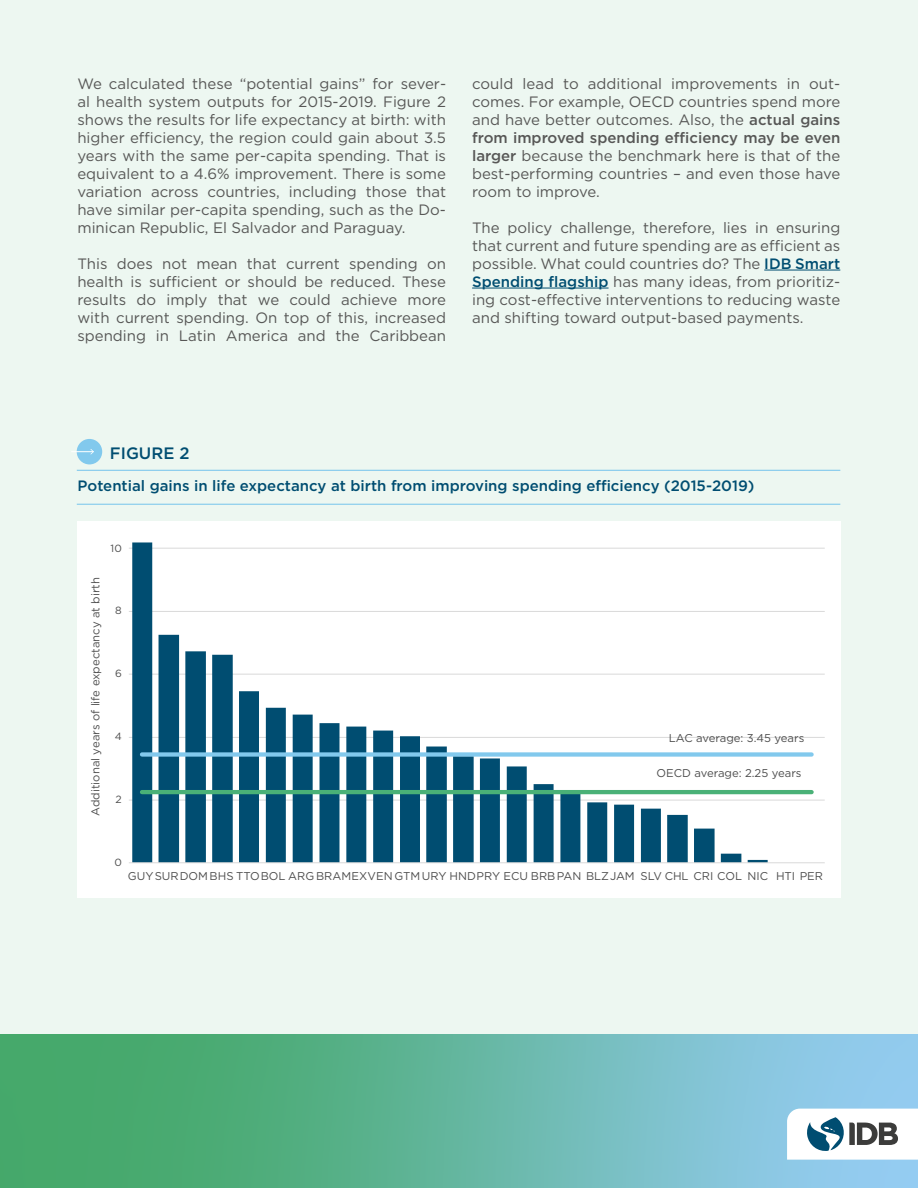
<style>
.page{position:relative;width:918px;height:1188px;background:#edf7f1}
.page>*{position:absolute;margin:0;border:0;box-sizing:border-box;transform-origin:0 0}
.t1{font:500 16.5px "Gotham";color:#004d71}
.t2{font:15px/18px "Gotham";color:#575756;text-align:justify}
.t3{font:500 15px "Gotham";color:#004d71}
.t4{font:11.25px "Gotham";color:#4d4d4d}
.t5{font:10.5px "Gotham";color:#4d4d4d}
.s1{font-weight:500}
.s2{font-weight:500;color:#004d71}
</style>
<div class="page">
<img style="left:0;top:1035px;width:918px;height:153px">
<svg style="left:787px;top:1109px;width:131px;height:51px;background:#cdd6da"></svg>
<div style="left:77px;top:439px;width:25px;height:25px;background:#82c9ed;border-radius:50%"></div>
<svg style="left:72px;top:449px;width:22px;height:6px"></svg>
<hr style="left:77px;top:470px;width:763px;height:1px;background:#82c9ed">
<hr style="left:77px;top:504px;width:763px;height:1px;background:#82c9ed">
<hr style="left:764px;top:270px;width:76px;height:1px;background:#004d71">
<hr style="left:472px;top:288px;width:137px;height:1px;background:#004d71">
<div style="left:77px;top:521px;width:763px;height:377px;background:#fff"></div>
<hr style="left:129px;top:800px;width:696px;height:1px;background:#d9d9d9">
<hr style="left:129px;top:737px;width:696px;height:1px;background:#d9d9d9">
<hr style="left:129px;top:674px;width:696px;height:1px;background:#d9d9d9">
<hr style="left:129px;top:611px;width:696px;height:1px;background:#d9d9d9">
<hr style="left:129px;top:548px;width:696px;height:1px;background:#d9d9d9">
<svg style="left:132px;top:542px;width:636px;height:320px"></svg>
<hr style="left:129px;top:862px;width:696px;height:1px;background:#d9d9d9">
<div style="left:142px;top:752px;width:670px;height:5px;background:#82c9ed"></div>
<hr style="left:142px;top:790px;width:670px;height:4px;background:#4ab177">
<p class="t2" style="left:77px;top:74px;width:370px">We calculated these “potential gains” for sever&shy;al health system outputs for 2015-2019. Figure 2 shows the results for life expectancy at birth: with higher efficiency, the region could gain about 3.5 years with the same per-capita spending. That is equivalent to a 4.6% improvement. There is some variation across countries, including those that have similar per-capita spending, such as the Do&shy;minican Republic, El Salvador and Paraguay.</p>
<p class="t2" style="left:77px;top:254px;width:370px">This does not mean that current spending on health is sufficient or should be reduced. These results do imply that we could achieve more with current spending. On top of this, increased spending in Latin America and the Caribbean</p>
<p class="t2" style="left:472px;top:74px;width:370px">could lead to additional improvements in out&shy;comes. For example, OECD countries spend more and have better outcomes. Also, the <span class="s1">actual gains from improved spending efficiency may be even larger</span> because the benchmark here is that of the best-performing countries – and even those have room to improve.</p>
<p class="t2" style="left:472px;top:218px;width:370px">The policy challenge, therefore, lies in ensuring that current and future spending are as efficient as possible. What could countries do? The <span class="s2">IDB Smart Spending flagship</span> has many ideas, from prioritiz&shy;ing cost-effective interventions to reducing waste and shifting toward output-based payments.</p>
<p class="t1" style="left:110px;top:442px;width:81px">FIGURE 2</p>
<p class="t3" style="left:78px;top:476px;width:678px">Potential gains in life expectancy at birth from improving spending efficiency (2015-2019)</p>
<p class="t5" style="left:111px;top:541px;width:13px">10</p>
<p class="t4" style="left:88px;top:816px;width:240px;rotate:-90deg">Additional years of life expectancy at birth</p>
<p class="t5" style="left:115px;top:604px;width:8px">8</p>
<p class="t5" style="left:115px;top:667px;width:8px">6</p>
<p class="t5" style="left:115px;top:730px;width:9px">4</p>
<p class="t5" style="left:116px;top:793px;width:8px">2</p>
<p class="t5" style="left:654px;top:729px;width:133px">Promedio ALC: 3,45 años</p>
<p class="t5" style="left:642px;top:762px;width:142px">Promedio OCDE: 2,25 años</p>
<p class="t4" style="left:669px;top:731px;width:137px">LAC average: 3.45 years</p>
<p class="t4" style="left:657px;top:766px;width:147px">OECD average: 2.25 years</p>
<p class="t5" style="left:114px;top:856px;width:9px">0</p>
<p class="t4" style="left:128px;top:869px;width:697px">GUYSURDOM BHS TTOBOL ARG BRAMEXVEN GTM URY HNDPRY ECU BRBPAN BLZJAM SLV CHL CRI COL NIC HTI PER</p>
</div>
